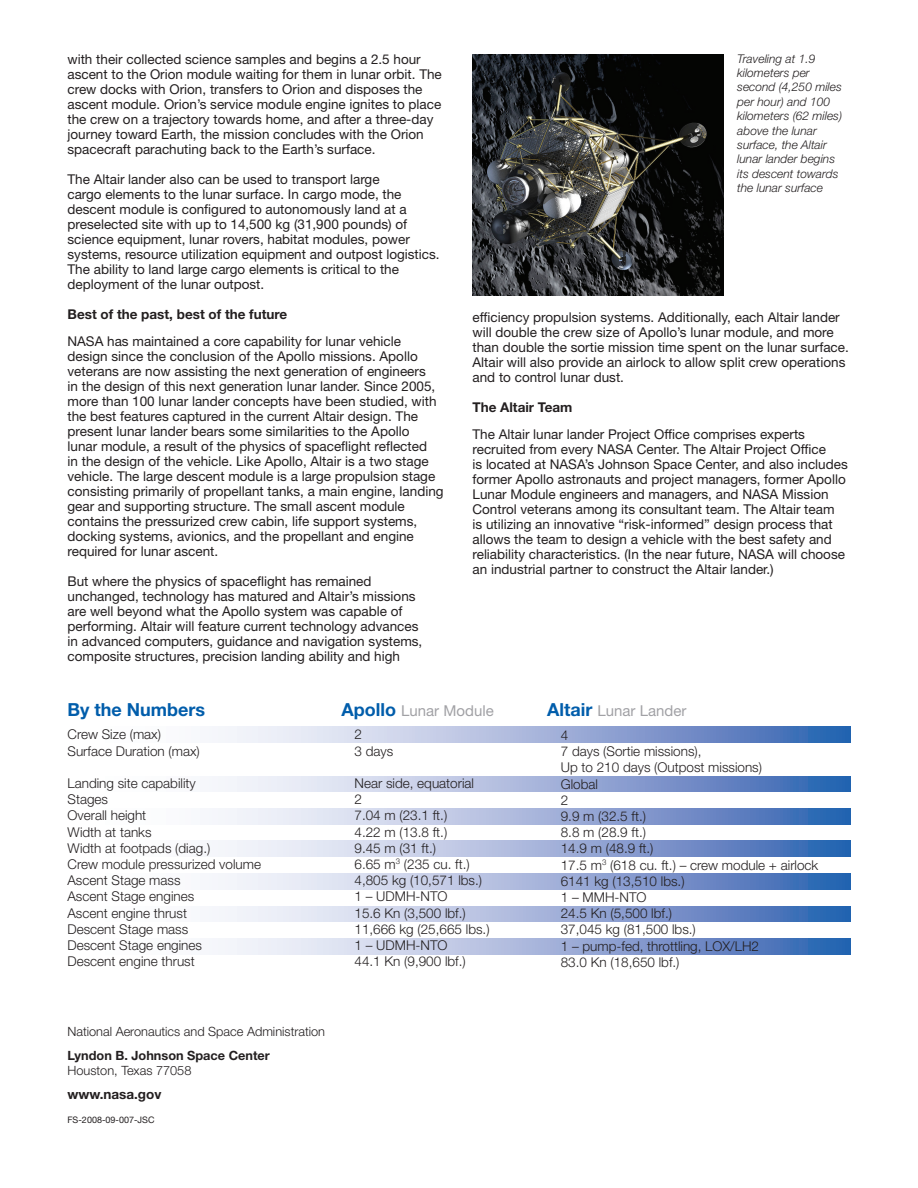
<style>
.page{position:relative;width:918px;height:1188px;background:#fff}
.page>*{position:absolute;margin:0;border:0;box-sizing:border-box;transform-origin:0 0}
.t1{font:700 18px "Helvetica Neue LT Std";color:#015dab}
.t2{font:15px "Helvetica Neue LT Std";color:#a1a1a5}
.t3{font:13.5px/15px "Helvetica Neue LT Std";color:#231f20}
.t4{font:300 13.5px/16.2px "Helvetica Neue LT Std";color:#231f20}
.t5{font:700 13.5px "Helvetica Neue LT Std";color:#231f20}
.t6{font:300 12.75px/24px "Helvetica Neue LT Std";color:#231f20}
.t7{font:italic 300 12px/14.4px "Helvetica Neue LT Std";color:#231f20}
.t8{font:9px "Helvetica Neue LT Std";color:#231f20}
.s1{font-weight:700}
.s2{font-weight:700;font-size:18px;color:#015dab}
</style>
<div class="page">
<img style="left:472px;top:54px;width:251px;height:241px">
<svg style="left:218px;top:938px;width:632px;height:16px;background:#a0b2d9"></svg>
<svg style="left:219px;top:906px;width:631px;height:16px;background:#9fb2d9"></svg>
<svg style="left:218px;top:874px;width:632px;height:15px;background:#a0b2d9"></svg>
<svg style="left:218px;top:841px;width:632px;height:16px;background:#a0b2d9"></svg>
<svg style="left:218px;top:809px;width:632px;height:16px;background:#a0b2d9"></svg>
<svg style="left:218px;top:776px;width:632px;height:16px;background:#a0b2d9"></svg>
<svg style="left:218px;top:727px;width:632px;height:15px;background:#a0b2d9"></svg>
<p class="t3" style="left:68px;top:51px;width:376px">with their collected science samples and begins a 2.5 hour ascent to the Orion module waiting for them in lunar orbit. The crew docks with Orion, transfers to Orion and disposes the ascent module. Orion’s service module engine ignites to place the crew on a trajectory towards home, and after a three-day journey toward Earth, the mission concludes with the Orion spacecraft parachuting back to the Earth’s surface.</p>
<p class="t3" style="left:68px;top:171px;width:374px">The Altair lander also can be used to transport large<br>cargo elements to the lunar surface. In cargo mode, the descent module is configured to autonomously land at a preselected site with up to 14,500 kg (31,900 pounds) of science equipment, lunar rovers, habitat modules, power systems, resource utilization equipment and outpost logistics.<br>The ability to land large cargo elements is critical to the deployment of the lunar outpost.</p>
<p class="t3" style="left:68px;top:300px;width:335px;line-height:27px"><span class="s1">Best of the past, best of the future<br></span>NASA has maintained a core capability for lunar vehicle</p>
<p class="t3" style="left:68px;top:348px;width:378px">design since the conclusion of the Apollo missions. Apollo veterans are now assisting the next generation of engineers<br>in the design of this next generation lunar lander. Since 2005, more than 100 lunar lander concepts have been studied, with the best features captured in the current Altair design. The present lunar lander bears some similarities to the Apollo<br>lunar module, a result of the physics of spaceflight reflected<br>in the design of the vehicle. Like Apollo, Altair is a two stage vehicle. The large descent module is a large propulsion stage consisting primarily of propellant tanks, a main engine, landing gear and supporting structure. The small ascent module contains the pressurized crew cabin, life support systems, docking systems, avionics, and the propellant and engine required for lunar ascent.</p>
<p class="t3" style="left:68px;top:573px;width:356px">But where the physics of spaceflight has remained unchanged, technology has matured and Altair’s missions are well beyond what the Apollo system was capable of performing. Altair will feature current technology advances in advanced computers, guidance and navigation systems, composite structures, precision landing ability and high</p>
<p class="t7" style="left:737px;top:51px;width:106px">Traveling at 1.9 kilometers per second (4,250 miles per hour) and 100 kilometers (62 miles) above the lunar surface, the Altair lunar lander begins its descent towards the lunar surface</p>
<p class="t3" style="left:472px;top:310px;width:378px">efficiency propulsion systems. Additionally, each Altair lander will double the crew size of Apollo’s lunar module, and more than double the sortie mission time spent on the lunar surface.<br>Altair will also provide an airlock to allow split crew operations and to control lunar dust.</p>
<p class="t3" style="left:472px;top:394px;width:334px;line-height:27px"><span class="s1">The Altair Team<br></span>The Altair lunar lander Project Office comprises experts</p>
<p class="t3" style="left:472px;top:442px;width:377px">recruited from every NASA Center. The Altair Project Office<br>is located at NASA’s Johnson Space Center, and also includes former Apollo astronauts and project managers, former Apollo Lunar Module engineers and managers, and NASA Mission Control veterans among its consultant team. The Altair team<br>is utilizing an innovative “risk-informed” design process that allows the team to design a vehicle with the best safety and reliability characteristics. (In the near future, NASA will choose an industrial partner to construct the Altair lander.)</p>
<h1 class="t1" style="left:68px;top:698px;width:139px">By the Numbers</h1>
<h1 class="t2" style="left:342px;top:702px;width:154px"><span class="s2">Apollo</span> Lunar Module</h1>
<h1 class="t2" style="left:547px;top:702px;width:141px"><span class="s2">Altair</span> Lunar Lander</h1>
<p class="t4" style="left:68px;top:726px;width:95px">Crew Size (max)</p>
<p class="t4" style="left:355px;top:726px;width:9px">2</p>
<p class="t4" style="left:561px;top:727px;width:9px">4</p>
<p class="t4" style="left:68px;top:742px;width:134px">Surface Duration (max)</p>
<p class="t4" style="left:355px;top:742px;width:40px">3 days</p>
<p class="t4" style="left:561px;top:743px;width:203px">7 days (Sortie missions),<br>Up to 210 days (Outpost missions)</p>
<p class="t4" style="left:68px;top:775px;width:130px">Landing site capability</p>
<p class="t4" style="left:355px;top:775px;width:121px">Near side, equatorial</p>
<p class="t4" style="left:561px;top:775px;width:39px">Global</p>
<p class="t4" style="left:68px;top:791px;width:42px">Stages</p>
<p class="t4" style="left:355px;top:791px;width:9px">2</p>
<p class="t4" style="left:561px;top:792px;width:9px">2</p>
<p class="t4" style="left:68px;top:807px;width:80px">Overall height</p>
<p class="t4" style="left:355px;top:807px;width:94px">7.04 m (23.1 ft.)</p>
<p class="t4" style="left:561px;top:808px;width:87px">9.9 m (32.5 ft.)</p>
<p class="t4" style="left:68px;top:823px;width:86px">Width at tanks</p>
<p class="t4" style="left:355px;top:823px;width:94px">4.22 m (13.8 ft.)</p>
<p class="t4" style="left:561px;top:824px;width:87px">8.8 m (28.9 ft.)</p>
<p class="t4" style="left:68px;top:840px;width:144px">Width at footpads (diag.)</p>
<p class="t4" style="left:355px;top:840px;width:83px">9.45 m (31 ft.)</p>
<p class="t4" style="left:561px;top:840px;width:94px">14.9 m (48.9 ft.)</p>
<p class="t4" style="left:68px;top:856px;width:195px">Crew module pressurized volume</p>
<p class="t4" style="left:355px;top:856px;width:117px">6.65 m<sup>3</sup> (235 cu. ft.)</p>
<p class="t4" style="left:561px;top:856px;width:259px">17.5 m<sup>3</sup> (618 cu. ft.) – crew module + airlock</p>
<p class="t4" style="left:67px;top:872px;width:115px">Ascent Stage mass</p>
<p class="t4" style="left:355px;top:872px;width:129px">4,805 kg (10,571 lbs.)</p>
<p class="t4" style="left:561px;top:873px;width:125px">6141 kg (13,510 lbs.)</p>
<p class="t4" style="left:67px;top:888px;width:128px">Ascent Stage engines</p>
<p class="t4" style="left:355px;top:888px;width:95px">1 – UDMH-NTO</p>
<p class="t4" style="left:561px;top:889px;width:87px">1 – MMH-NTO</p>
<p class="t4" style="left:67px;top:904px;width:121px">Ascent engine thrust</p>
<p class="t4" style="left:355px;top:904px;width:113px">15.6 Kn (3,500 lbf.)</p>
<p class="t4" style="left:561px;top:905px;width:113px">24.5 Kn (5,500 lbf.)</p>
<p class="t4" style="left:67px;top:921px;width:122px">Descent Stage mass</p>
<p class="t4" style="left:355px;top:921px;width:137px">11,666 kg (25,665 lbs.)</p>
<p class="t4" style="left:561px;top:921px;width:137px">37,045 kg (81,500 lbs.)</p>
<p class="t4" style="left:67px;top:937px;width:136px">Descent Stage engines</p>
<p class="t4" style="left:355px;top:937px;width:95px">1 – UDMH-NTO</p>
<p class="t4" style="left:561px;top:937px;width:200px">1 – pump-fed, throttling, LOX/LH2</p>
<p class="t4" style="left:67px;top:953px;width:129px">Descent engine thrust</p>
<p class="t4" style="left:355px;top:953px;width:113px">44.1 Kn (9,900 lbf.)</p>
<p class="t4" style="left:561px;top:954px;width:120px">83.0 Kn (18,650 lbf.)</p>
<p class="t6" style="left:68px;top:1019px;width:259px">National Aeronautics and Space Administration<br><span class="s1">Lyndon B. Johnson Space Center</span></p>
<p class="t6" style="left:68px;top:1058px;width:126px">Houston, Texas 77058</p>
<p class="t5" style="left:68px;top:1086px;width:96px">www.nasa.gov</p>
<p class="t8" style="left:68px;top:1115px;width:89px">FS-2008-09-007-JSC</p>
</div>
